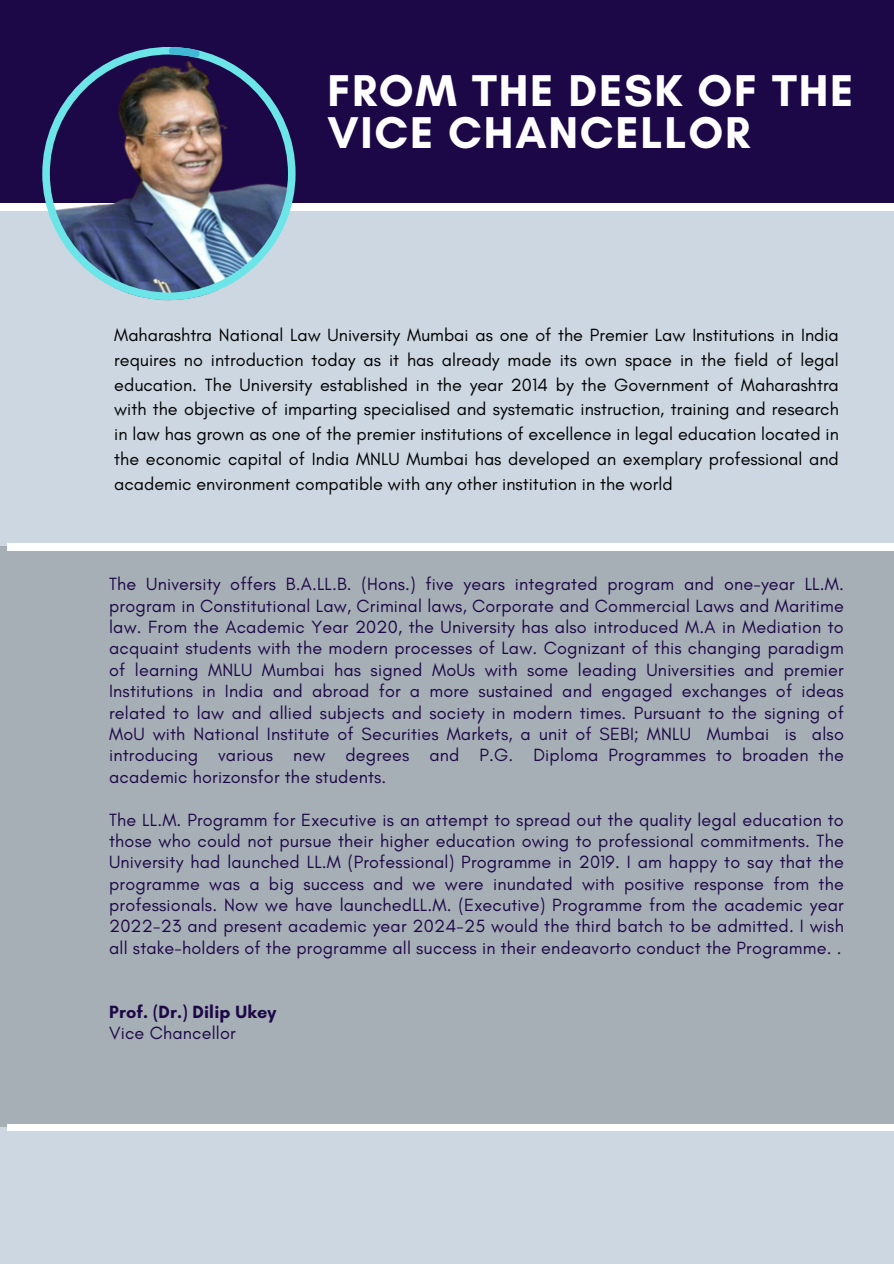
<style>
.page{position:relative;width:894px;height:1264px;background:#fff}
.page>*{position:absolute;margin:0;border:0;box-sizing:border-box;transform-origin:0 0}
.t1{font:700 45.3px/42.5px "Glacial Indifference";letter-spacing:.04em;color:#fff}
.t2{font:18px/21.3px "Glacial Indifference";letter-spacing:.01em;color:#1d0847;text-align:justify}
.t3{font:18px/24.8px "Glacial Indifference";color:#000;text-align:justify}
.t4{font:700 18px "Glacial Indifference";letter-spacing:.01em;color:#1d0847}
</style>
<div class="page">
<div style="left:0;top:0;width:893px;height:1263px;background:#ccd7e1"></div>
<div style="left:0;top:0;width:893px;height:206px;background:#1d0847"></div>
<div style="left:0;top:546px;width:893px;height:580px;background:#a7afb6"></div>
<div style="left:8px;top:543px;width:885px;height:7px;background:#fff"></div>
<div style="left:8px;top:1124px;width:885px;height:6px;background:#fff"></div>
<div style="left:0;top:203px;width:893px;height:7px;background:#fff"></div>
<img style="left:42px;top:47px;width:253px;height:253px">
<svg style="left:169px;top:47px;width:30px;height:11px"></svg>
<p class="t1" style="left:327px;top:69px;width:527px">FROM THE DESK OF THE<br>VICE CHANCELLOR</p>
<p class="t3" style="left:114px;top:322px;width:725px">Maharashtra National Law University Mumbai as one of the Premier Law Institutions in India requires no introduction today as it has already made its own space in the field of legal education. The University established in the year 2014 by the Government of Maharashtra with the objective of imparting specialised and systematic instruction, training and research in law has grown as one of the premier institutions of excellence in legal education located in the economic capital of India MNLU Mumbai has developed an exemplary professional and academic environment compatible with any other institution in the world</p>
<h1 class="t2" style="left:109px;top:573px;width:736px">The University offers B.A.LL.B. (Hons.) five years integrated program and one-year LL.M. program in Constitutional Law, Criminal laws, Corporate and Commercial Laws and Maritime law. From the Academic Year 2020, the University has also introduced M.A in Mediation to acquaint students with the modern processes of Law. Cognizant of this changing paradigm of learning MNLU Mumbai has signed MoUs with some leading Universities and premier Institutions in India and abroad for a more sustained and engaged exchanges of ideas related to law and allied subjects and society in modern times. Pursuant to the signing of MoU with National Institute of Securities Markets, a unit of SEBI; MNLU Mumbai is also introducing various new degrees and P.G. Diploma Programmes to broaden the academic horizonsfor the students.</h1>
<p class="t2" style="left:109px;top:808px;width:736px">The LL.M. Programm for Executive is an attempt to spread out the quality legal education to those who could not pursue their higher education owing to professional commitments. The University had launched LL.M (Professional) Programme in 2019. I am happy to say that the programme was a big success and we were inundated with positive response from the professionals. Now we have launchedLL.M. (Executive) Programme from the academic year 2022-23 and present academic year 2024-25 would the third batch to be admitted. I wish all stake-holders of the programme all success in their endeavorto conduct the Programme. .</p>
<p class="t4" style="left:109px;top:1000px;width:169px">Prof. (Dr.) Dilip Ukey</p>
<p class="t2" style="left:109px;top:1022px;width:128px">Vice Chancellor</p>
</div>
